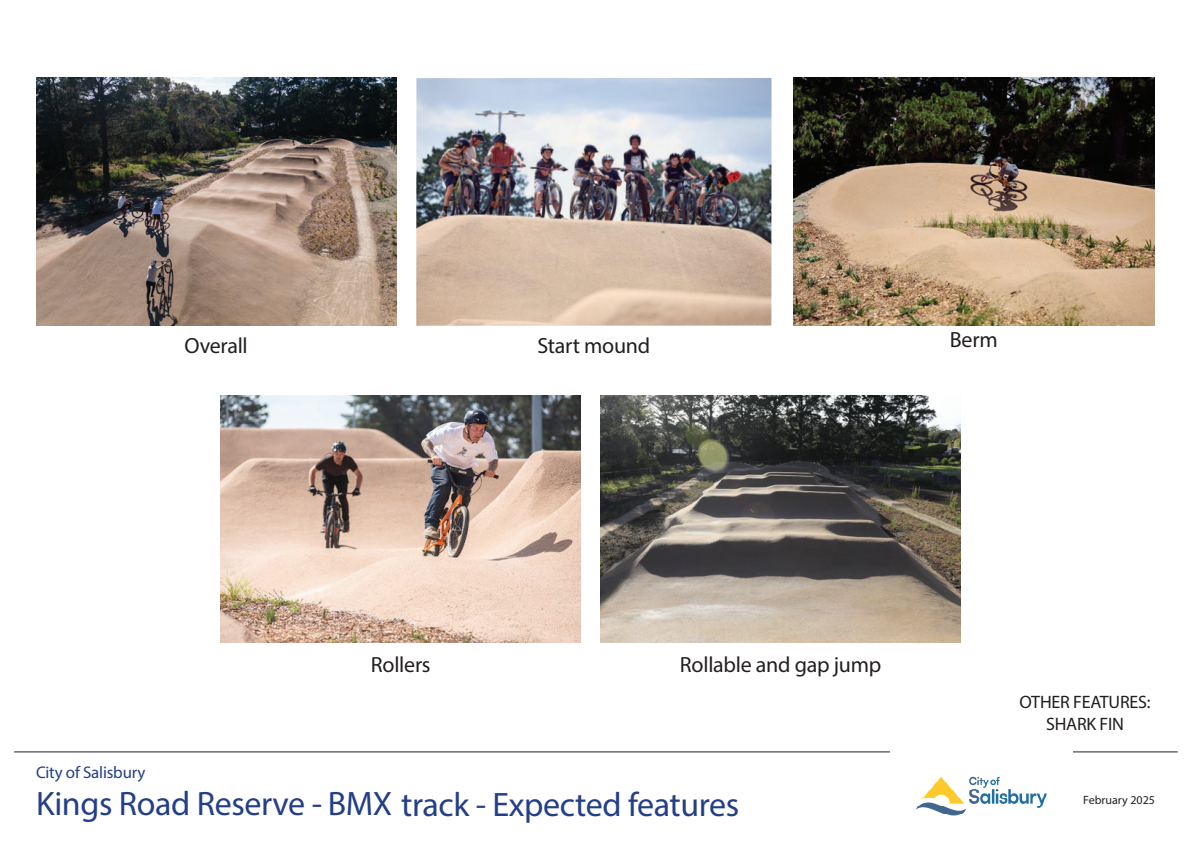
<style>
.page{position:relative;width:1191px;height:842px;background:#fff}
.page>*{position:absolute;margin:0;border:0;box-sizing:border-box;transform-origin:0 0}
.t1{font:34px "Myriad Pro";letter-spacing:-.01em;color:#243f87}
.t2{font:22px "Myriad Pro";letter-spacing:-.01em;color:#231f20}
.t3{font:18px/21.6px "Myriad Pro";letter-spacing:-.01em;color:#231f20;text-align:center}
.t4{font:16.9px "Myriad Pro";letter-spacing:-.01em;color:#243f87}
.t5{font:12px "Myriad Pro";color:#231f20}
</style>
<div class="page">
<hr style="left:14px;top:751px;width:1163px;height:1px;background:#231f20">
<img style="left:890px;top:751px;width:183px;height:65px">
<img style="left:36px;top:78px;width:360px;height:247px">
<img style="left:416px;top:78px;width:355px;height:248px">
<img style="left:793px;top:78px;width:361px;height:247px">
<img style="left:221px;top:396px;width:360px;height:247px">
<img style="left:600px;top:396px;width:360px;height:247px">
<p class="t2" style="left:184px;top:332px;width:65px">Overall</p>
<p class="t2" style="left:537px;top:332px;width:114px">Start mound</p>
<p class="t2" style="left:950px;top:326px;width:49px">Berm</p>
<p class="t2" style="left:371px;top:651px;width:61px">Rollers</p>
<p class="t2" style="left:680px;top:651px;width:203px">Rollable and gap jump</p>
<p class="t4" style="left:36px;top:762px;width:111px">City of Salisbury</p>
<h1 class="t1" style="left:36px;top:783px;width:704px">Kings Road Reserve - BMX track - Expected features</h1>
<p class="t3" style="left:1019px;top:691px;width:132px">OTHER FEATURES:<br>SHARK FIN</p>
<p class="t5" style="left:1083px;top:793px;width:73px">February 2025</p>
</div>
